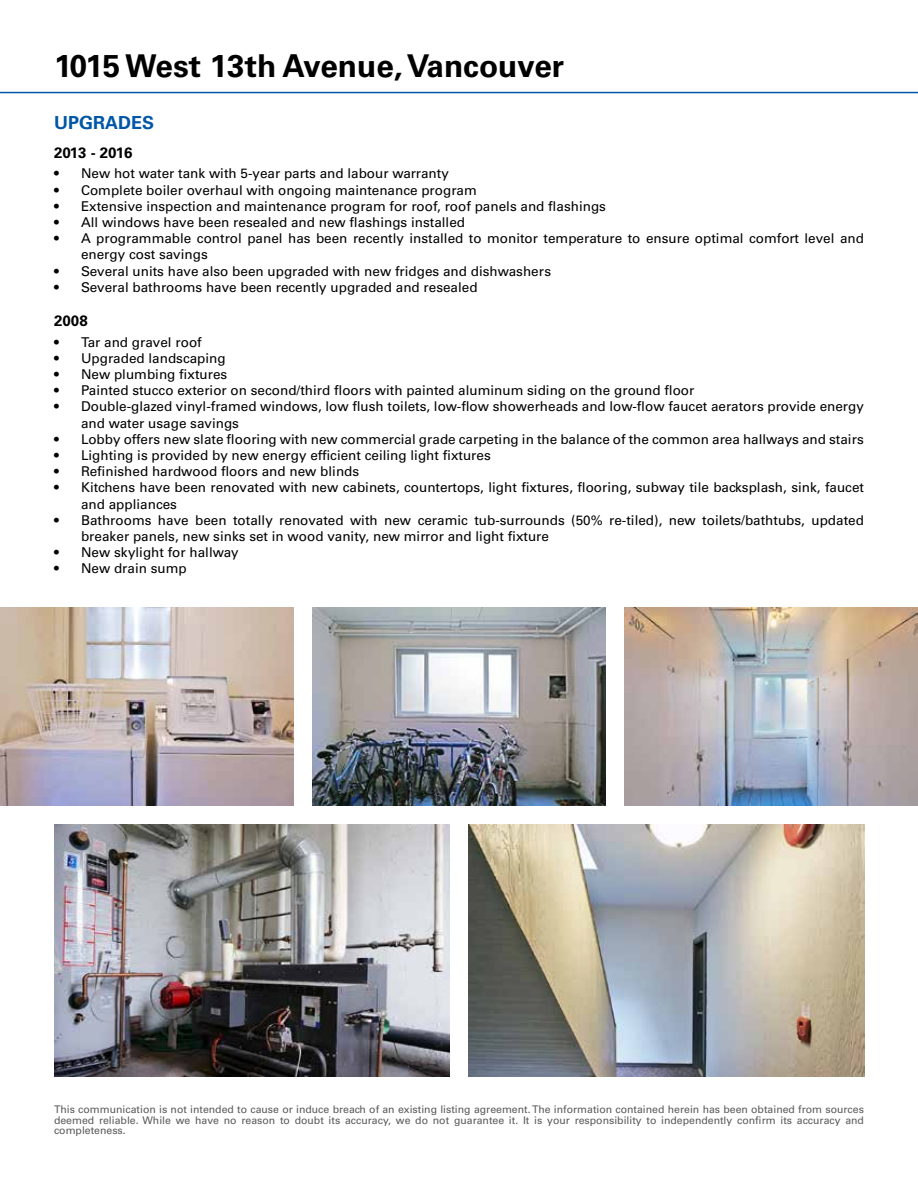
<style>
.page{position:relative;width:918px;height:1188px;background:#fff}
.page>*{position:absolute;margin:0;border:0;box-sizing:border-box;transform-origin:0 0}
.t1{font:700 31.5px "Univers LT Std";color:#000}
.t2{font:700 18px "Univers LT Std";color:#0056a7}
.t3{font:700 15px "Univers LT Std";color:#000}
.t4{font:13.5px/16.2px "Univers LT Std";color:#000}
.t5{font:10.5px/10.5px "Univers LT Std";color:#58595b;text-align:justify}
</style>
<div class="page">
<hr style="left:0;top:92px;width:918px;height:1px;background:#0056a7">
<img style="left:0;top:607px;width:294px;height:199px">
<img style="left:312px;top:607px;width:294px;height:199px">
<img style="left:624px;top:607px;width:294px;height:199px">
<img style="left:54px;top:824px;width:396px;height:253px">
<img style="left:468px;top:824px;width:396px;height:253px">
<h1 class="t1" style="left:54px;top:47px;width:512px">1015 West 13th Avenue, Vancouver</h1>
<h2 class="t2" style="left:54px;top:112px;width:99px">Upgrades</h2>
<p class="t3" style="left:54px;top:144px;width:80px">2013 - 2016</p>
<p class="t4" style="left:54px;top:166px;width:396px">• New hot water tank with 5-year parts and labour warranty</p>
<p class="t4" style="left:54px;top:182px;width:424px">• Complete boiler overhaul with ongoing maintenance program</p>
<p class="t4" style="left:54px;top:198px;width:553px">• Extensive inspection and maintenance program for roof, roof panels and flashings</p>
<p class="t4" style="left:54px;top:214px;width:413px">• All windows have been resealed and new flashings installed</p>
<p class="t4" style="left:81px;top:230px;width:784px;text-indent:-27px">• A programmable control panel has been recently installed to monitor temperature to ensure optimal comfort level and energy cost savings</p>
<p class="t4" style="left:54px;top:263px;width:499px">• Several units have also been upgraded with new fridges and dishwashers</p>
<p class="t4" style="left:54px;top:279px;width:425px">• Several bathrooms have been recently upgraded and resealed</p>
<p class="t3" style="left:54px;top:312px;width:35px">2008</p>
<p class="t4" style="left:54px;top:334px;width:149px">• Tar and gravel roof</p>
<p class="t4" style="left:54px;top:350px;width:173px">• Upgraded landscaping</p>
<p class="t4" style="left:54px;top:366px;width:175px">• New plumbing fixtures</p>
<p class="t4" style="left:54px;top:382px;width:642px">• Painted stucco exterior on second/third floors with painted aluminum siding on the ground floor</p>
<p class="t4" style="left:81px;top:399px;width:784px;text-indent:-27px">• Double-glazed vinyl-framed windows, low flush toilets, low-flow showerheads and low-flow faucet aerators provide energy and water usage savings</p>
<p class="t4" style="left:54px;top:431px;width:811px">• Lobby offers new slate flooring with new commercial grade carpeting in the balance of the common area hallways and stairs</p>
<p class="t4" style="left:54px;top:447px;width:438px">• Lighting is provided by new energy efficient ceiling light fixtures</p>
<p class="t4" style="left:54px;top:463px;width:307px">• Refinished hardwood floors and new blinds</p>
<p class="t4" style="left:81px;top:480px;width:784px;text-indent:-27px">• Kitchens have been renovated with new cabinets, countertops, light fixtures, flooring, subway tile backsplash, sink, faucet and appliances</p>
<p class="t4" style="left:81px;top:512px;width:784px;text-indent:-27px">• Bathrooms have been totally renovated with new ceramic tub-surrounds (50% re-tiled), new toilets/bathtubs, updated breaker panels, new sinks set in wood vanity, new mirror and light fixture</p>
<p class="t4" style="left:54px;top:544px;width:186px">• New skylight for hallway</p>
<p class="t4" style="left:54px;top:561px;width:134px">• New drain sump</p>
<p class="t5" style="left:54px;top:1104px;width:812px">This communication is not intended to cause or induce breach of an existing listing agreement. The information contained herein has been obtained from sources deemed reliable. While we have no reason to doubt its accuracy, we do not guarantee it. It is your responsibility to independently confirm its accuracy and completeness.</p>
</div>
